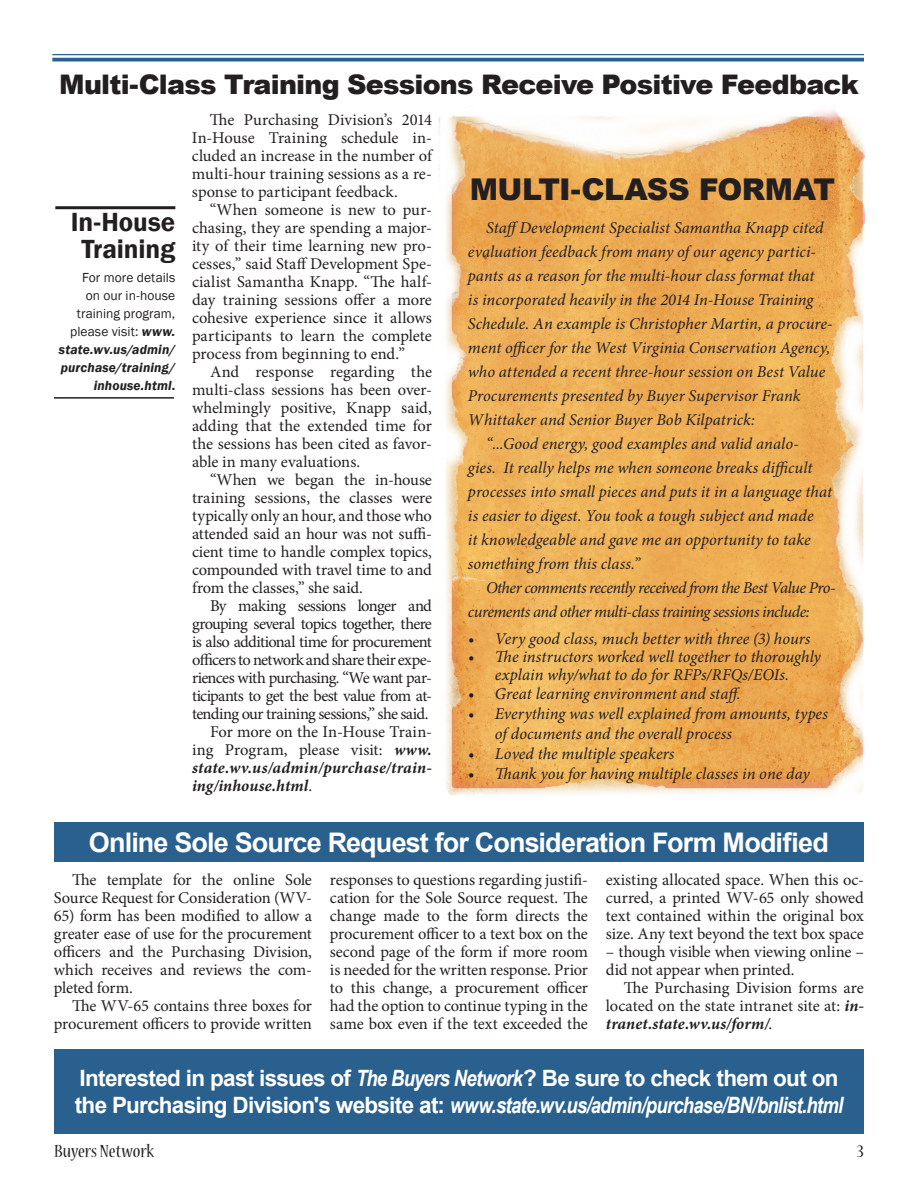
<style>
.page{position:relative;width:918px;height:1188px;background:#fff}
.page>*{position:absolute;margin:0;border:0;box-sizing:border-box;transform-origin:0 0}
.t1{font:900 30px "Arial";letter-spacing:-.02em;color:#231f20}
.t2{font:700 27px "Arial";letter-spacing:-.03em;color:#fff}
.t3{font:900 27px "Arial";letter-spacing:-.03em;color:#231f20}
.t4{font:600 27px/27px "Franklin Gothic";letter-spacing:-.005em;color:#231f20;text-align:center}
.t5{font:italic 700 22.5px "Arial Narrow";letter-spacing:-.03em;color:#fff}
.t6{font:700 22.5px "Arial";letter-spacing:-.03em;color:#fff}
.t7{font:condensed 19.5px "Nueva Std";color:#231f20;scale:1.08 1}
.t8{font:16.5px/18px "Minion Pro";letter-spacing:-.01em;color:#231f20;text-align:justify}
.t9{font:italic 16.5px/18px "Minion Pro";color:#231f20;text-align:center}
.t10{font:16.5px "Minion Pro";letter-spacing:-.04em;color:#231f20}
.t11{font:16.5px "Minion Pro";letter-spacing:-.045em;color:#231f20}
.t12{font:italic 16.5px "Minion Pro";letter-spacing:-.035em;color:#231f20}
.t13{font:italic 700 16.5px "Minion Pro";letter-spacing:.015em;color:#231f20}
.t14{font:italic 16.5px "Minion Pro";letter-spacing:-.03em;color:#231f20}
.t15{font:16.5px "Minion Pro";letter-spacing:-.035em;color:#231f20}
.t16{font:13.5px/18px "Franklin Gothic";letter-spacing:.005em;color:#231f20;text-align:right}
.s1{font-weight:600;font-style:italic}
.s2{font-weight:600}
.s3{font-weight:700;font-style:italic}
.s4{font-weight:400;font-style:normal}
.s5{font-family:"Arial Narrow";font-style:italic}
.s6{font-family:"Arial";font-style:normal}
</style>
<div class="page">
<hr style="left:52px;top:54px;width:812px;height:1px;background:#2a608e">
<svg style="left:52px;top:58px;width:812px;height:4px;background:#44739c"></svg>
<div style="left:54px;top:1049px;width:810px;height:85px;background:#2a608e"></div>
<hr style="left:55px;top:206px;width:120px;height:3px;background:#231f20">
<hr style="left:54px;top:397px;width:120px;height:2px;background:#231f20">
<div style="left:54px;top:823px;width:810px;height:39px;background:#2a608e"></div>
<img style="left:438px;top:109px;width:427px;height:686px">
<h2 class="t3" style="left:59px;top:65px;width:801px">Multi-Class Training Sessions Receive Positive Feedback</h2>
<h2 class="t4" style="left:71px;top:209px;width:106px">In-House<br>Training</h2>
<p class="t16" style="left:59px;top:269px;width:118px">For more details<br>on our in-house training program, please visit: <span class="s1">www. state.wv.us/admin/ purchase/training/ inhouse.html</span><span class="s2">.</span></p>
<p class="t8" style="left:192px;top:111px;width:242px;text-indent:18px">The Purchasing Division’s 2014<br>In-House Training schedule in&shy;cluded an increase in the number of multi-hour training sessions as a re&shy;sponse to participant feedback.</p>
<p class="t8" style="left:192px;top:201px;width:242px;text-indent:18px">“When someone is new to pur&shy;chasing, they are spending a major&shy;ity of their time learning new pro&shy;cesses,” said Staff Development Spe&shy;cialist Samantha Knapp. “The half&shy;day training sessions offer a more cohesive experience since it allows participants to learn the complete process from beginning to end.”</p>
<p class="t8" style="left:192px;top:363px;width:242px;text-indent:18px">And response regarding the multi-class sessions has been over&shy;whelmingly positive, Knapp said, adding that the extended time for the sessions has been cited as favor&shy;able in many evaluations.</p>
<p class="t8" style="left:192px;top:471px;width:242px;text-indent:18px">“When we began the in-house training sessions, the classes were typically only an hour, and those who attended said an hour was not suffi&shy;cient time to handle complex topics, compounded with travel time to and from the classes,” she said.</p>
<p class="t11" style="left:210px;top:595px;width:223px">By making sessions longer and</p>
<p class="t11" style="left:192px;top:613px;width:241px">grouping several topics together, there</p>
<p class="t10" style="left:192px;top:631px;width:241px">is also additional time for procurement</p>
<p class="t10" style="left:192px;top:649px;width:241px">officers to network and share their expe-</p>
<p class="t10" style="left:192px;top:667px;width:241px">riences with purchasing. “We want par-</p>
<p class="t10" style="left:192px;top:685px;width:241px">ticipants to get the best value from at-</p>
<p class="t15" style="left:192px;top:703px;width:238px">tending our training sessions,” she said.</p>
<p class="t8" style="left:210px;top:723px;width:224px">For more on the In-House Train-</p>
<p class="t8" style="left:192px;top:741px;width:241px">ing Program, please visit: <span class="s3">www.</span></p>
<p class="t13" style="left:192px;top:756px;width:241px">state.wv.us/admin/purchase/train-</p>
<p class="t13" style="left:192px;top:774px;width:122px">ing/inhouse.html<span class="s4">.</span></p>
<h1 class="t1" style="left:470px;top:167px;width:367px">MULTI-CLASS FORMAT</h1>
<p class="t9" style="left:486px;top:218px;width:339px">StaffDevelopment Specialist Samantha Knapp cited</p>
<p class="t9" style="left:468px;top:242px;width:350px">evaluation feedback from many of our agency partici-</p>
<p class="t9" style="left:468px;top:266px;width:348px">pants as a reason for the multi-hour class format that</p>
<p class="t9" style="left:468px;top:290px;width:347px">is incorporated heavily in the 2014 In-House Training</p>
<p class="t9" style="left:468px;top:314px;width:366px">Schedule. An example is Christopher Martin, a procure-</p>
<p class="t9" style="left:468px;top:338px;width:364px">ment officer for the West Virginia Conservation Agency,</p>
<p class="t9" style="left:468px;top:362px;width:359px">who attended a recent three-hour session on Best Value</p>
<p class="t9" style="left:468px;top:386px;width:334px">Procurements presented by Buyer Supervisor Frank</p>
<p class="t9" style="left:468px;top:410px;width:289px">Whittaker and Senior Buyer Bob Kilpatrick:</p>
<p class="t9" style="left:486px;top:434px;width:314px">“...Good energy, good examples and valid analo-</p>
<p class="t9" style="left:468px;top:458px;width:346px">gies. It really helps me when someone breaks difficult</p>
<p class="t9" style="left:468px;top:482px;width:366px">processes into small pieces and puts it in a language that</p>
<p class="t9" style="left:468px;top:506px;width:347px">is easier to digest. You took a tough subject and made</p>
<p class="t9" style="left:468px;top:530px;width:344px">it knowledgeable and gave me an opportunity to take</p>
<p class="t9" style="left:468px;top:554px;width:174px">something from this class.”</p>
<p class="t14" style="left:486px;top:576px;width:351px">Other comments recently received from the Best Value Pro-</p>
<p class="t12" style="left:468px;top:600px;width:343px">curements and other multi-class training sessions include:</p>
<p class="t9" style="left:468px;top:629px;width:344px">• Very good class, much better with three (3) hours</p>
<p class="t9" style="left:468px;top:647px;width:354px">• The instructors worked well together to thoroughly explain why/what to do for RFPs/RFQs/EOIs.</p>
<p class="t9" style="left:468px;top:685px;width:276px">• Great learning environment and staff.</p>
<p class="t9" style="left:495px;top:704px;width:335px;line-height:19.8px;text-align:left;text-indent:-27px">• Everything was well explained from amounts, types of documents and the overall process</p>
<p class="t9" style="left:468px;top:745px;width:208px">• Loved the multiple speakers</p>
<p class="t9" style="left:468px;top:764px;width:343px">• Thank you for having multiple classes in one day</p>
<h2 class="t2" style="left:89px;top:825px;width:741px">Online Sole Source Request for Consideration Form Modified</h2>
<p class="t8" style="left:54px;top:871px;width:259px;text-align:right">The template for the online Sole<br>Source Request for Consideration (WV-</p>
<p class="t8" style="left:54px;top:907px;width:259px">65) form has been modified to allow a greater ease of use for the procurement officers and the Purchasing Division, which receives and reviews the com&shy;pleted form.</p>
<p class="t8" style="left:54px;top:997px;width:259px;text-align:right">The WV-65 contains three boxes for procurement officers to provide written</p>
<p class="t8" style="left:330px;top:871px;width:260px">responses to questions regarding justifi&shy;cation for the Sole Source request. The change made to the form directs the procurement officer to a text box on the second page of the form if more room is needed for the written response. Prior to this change, a procurement officer had the option to continue typing in the same box even if the text exceeded the</p>
<p class="t8" style="left:606px;top:871px;width:260px">existing allocated space. When this oc&shy;curred, a printed WV-65 only showed text contained within the original box size. Any text beyond the text box space</p>
<p class="t8" style="left:606px;top:943px;width:259px">– though visible when viewing online – did not appear when printed.</p>
<p class="t8" style="left:606px;top:979px;width:259px;text-indent:18px">The Purchasing Division forms are located on the state intranet site at: <span class="s3">in&shy;tranet.state.wv.us/form/</span>.</p>
<h3 class="t6" style="left:79px;top:1063px;width:761px">Interested in past issues of <span class="s5">The Buyers Network</span>? Be sure to check them out on</h3>
<h3 class="t5" style="left:75px;top:1088px;width:770px"><span class="s6">the Purchasing Division's website at:</span> www.state.wv.us/admin/purchase/BN/bnlist.html</h3>
<p class="t7" style="left:54px;top:1143px;width:94px">Buyers Network</p>
<p class="t7" style="left:857px;top:1143px;width:8px">3</p>
</div>
